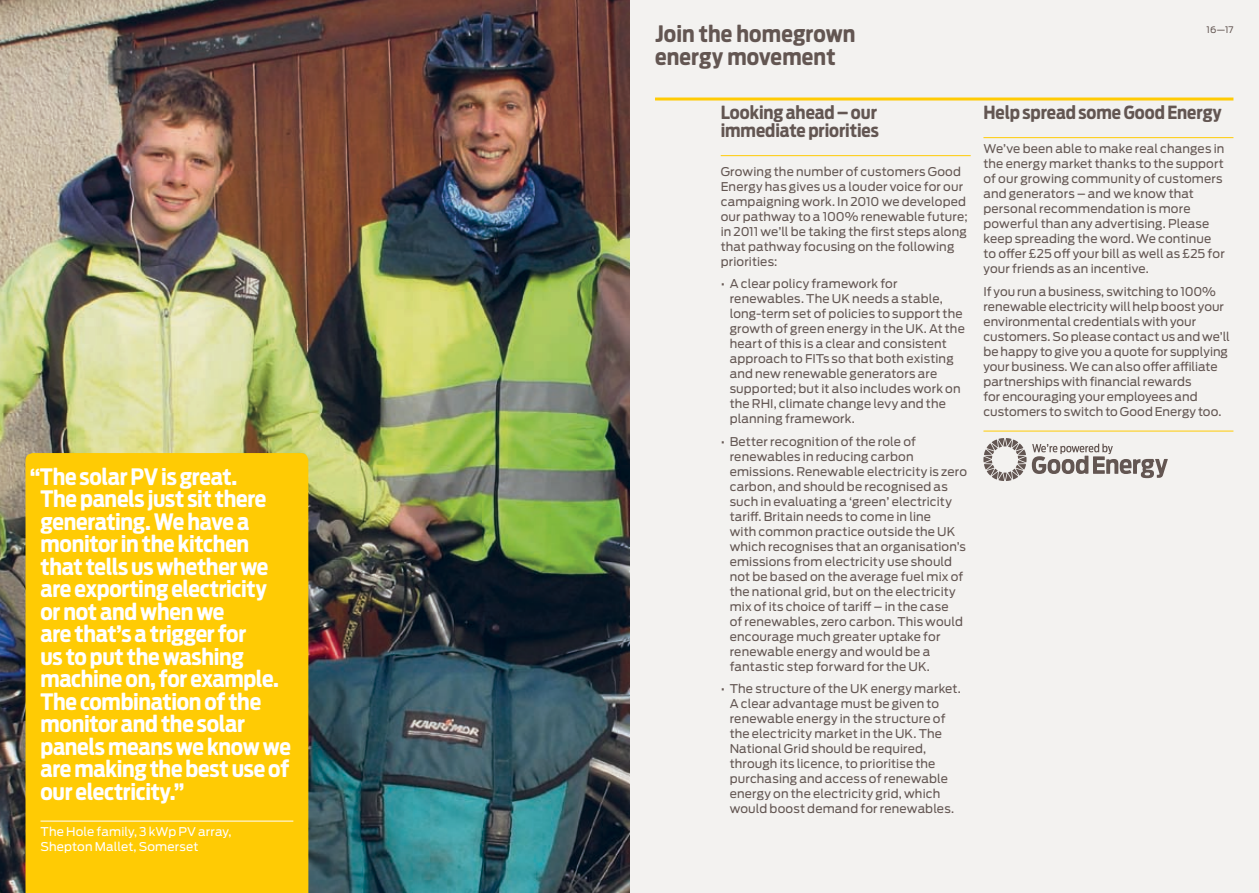
<style>
.page{position:relative;width:1259px;height:893px;background:#fff}
.page>*{position:absolute;margin:0;border:0;box-sizing:border-box;transform-origin:0 0}
.t1{font:700 22.5px/22.5px "GE Rounded";letter-spacing:-.015em;color:#fff}
.t2{font:700 22.5px/22.5px "GE Rounded";letter-spacing:.005em;color:#635652}
.t3{font:700 18px/18px "GE Rounded";color:#635652}
.t4{font:12px/15px "Antenna";letter-spacing:.01em;color:#635652}
.t5{font:12px/15px "Antenna";letter-spacing:.01em;color:#fff}
.t6{font:9px "Antenna";color:#635652}
</style>
<div class="page">
<div style="left:629px;top:0;width:630px;height:893px;background:#f3f2f0"></div>
<hr style="left:655px;top:98px;width:578px;height:3px;background:#ffcb04">
<img style="left:0;top:0;width:629px;height:893px">
<hr style="left:720px;top:155px;width:250px;height:1px;background:#ffcb04">
<hr style="left:983px;top:137px;width:250px;height:1px;background:#ffcb04">
<hr style="left:983px;top:431px;width:250px;height:1px;background:#ffcb04">
<svg style="left:983px;top:438px;width:184px;height:43px"></svg>
<div style="left:26px;top:453px;width:282px;height:440px;background:#ffcb04"></div>
<hr style="left:41px;top:821px;width:252px;height:1px;background:#fff">
<p class="t1" style="left:41px;top:465px;width:252px;text-indent:-11px">“The solar PV is great.<br>The panels just sit there generating. We have a monitor in the kitchen that tells us whether we are exporting electricity or not and when we<br>are that’s a trigger for<br>us to put the washing machine on, for example.<br>The combination of the monitor and the solar panels means we know we are making the best use of our electricity.”</p>
<p class="t5" style="left:41px;top:824px;width:192px">The Hole family, 3 kWp PV array,<br>Shepton Mallet, Somerset</p>
<h1 class="t2" style="left:655px;top:23px;width:202px">Join the homegrown energy movement</h1>
<h2 class="t3" style="left:720px;top:104px;width:160px">Looking ahead – our immediate priorities</h2>
<p class="t4" style="left:720px;top:164px;width:248px">Growing the number of customers Good Energy has gives us a louder voice for our campaigning work. In 2010 we developed our pathway to a 100% renewable future; in 2011 we’ll be taking the first steps along that pathway focusing on the following priorities:</p>
<p class="t4" style="left:729px;top:276px;width:237px;text-indent:-9px">• A clear policy framework for renewables. The UK needs a stable, long-term set of policies to support the growth of green energy in the UK. At the heart of this is a clear and consistent approach to FITs so that both existing and new renewable generators are supported; but it also includes work on the RHI, climate change levy and the planning framework.</p>
<p class="t4" style="left:729px;top:434px;width:239px;text-indent:-9px">• Better recognition of the role of renewables in reducing carbon emissions. Renewable electricity is zero carbon, and should be recognised as such in evaluating a ‘green’ electricity tariff. Britain needs to come in line<br>with common practice outside the UK which recognises that an organisation’s emissions from electricity use should not be based on the average fuel mix of the national grid, but on the electricity mix of its choice of tariff – in the case<br>of renewables, zero carbon. This would encourage much greater uptake for renewable energy and would be a fantastic step forward for the UK.</p>
<p class="t4" style="left:729px;top:681px;width:233px;text-indent:-9px">• The structure of the UK energy market.<br>A clear advantage must be given to renewable energy in the structure of the electricity market in the UK. The National Grid should be required, through its licence, to prioritise the purchasing and access of renewable energy on the electricity grid, which would boost demand for renewables.</p>
<p class="t6" style="left:1206px;top:24px;width:28px">16—17</p>
<h2 class="t3" style="left:983px;top:104px;width:240px">Help spread some Good Energy</h2>
<p class="t4" style="left:983px;top:141px;width:243px">We’ve been able to make real changes in the energy market thanks to the support of our growing community of customers and generators – and we know that personal recommendation is more powerful than any advertising. Please keep spreading the word. We continue to offer £25 off your bill as well as £25 for your friends as an incentive.</p>
<p class="t4" style="left:983px;top:284px;width:248px">If you run a business, switching to 100% renewable electricity will help boost your environmental credentials with your customers. So please contact us and we’ll be happy to give you a quote for supplying your business. We can also offer affiliate partnerships with financial rewards<br>for encouraging your employees and customers to switch to Good Energy too.</p>
</div>
